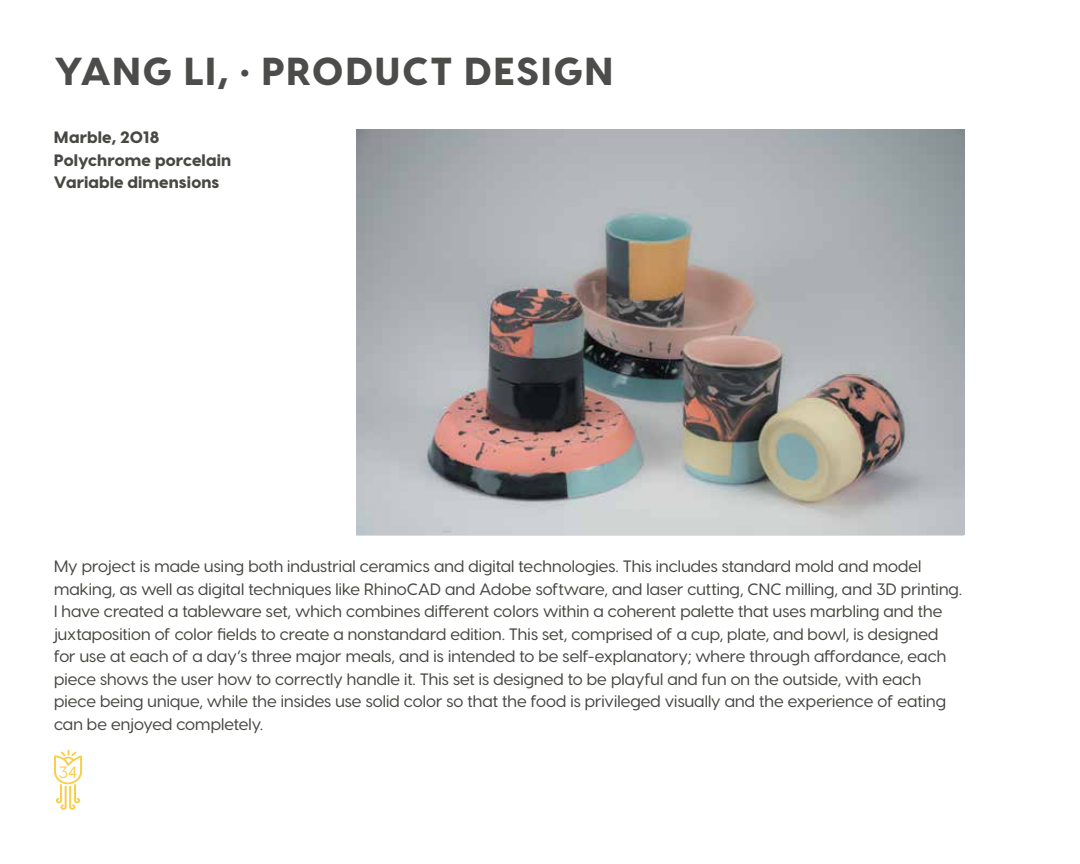
<style>
.page{position:relative;width:1080px;height:864px;background:#fff}
.page>*{position:absolute;margin:0;border:0;box-sizing:border-box;transform-origin:0 0}
.t1{font:800 39px "Visby CF";letter-spacing:.035em;color:#4c4c4b}
.t2{font:500 16.5px/22.5px "Visby CF";letter-spacing:.005em;color:#474743}
.t3{font:800 16.5px/22.5px "Visby CF";letter-spacing:.005em;color:#474743}
.t4{font:500 16.5px "Visby CF";color:#fbcf4c}
</style>
<div class="page">
<svg style="left:54px;top:750px;width:28px;height:60px"></svg>
<img style="left:356px;top:130px;width:608px;height:405px">
<h1 class="t1" style="left:54px;top:46px;width:561px">YANG LI, • PRODUCT DESIGN</h1>
<p class="t3" style="left:54px;top:126px;width:179px">Marble, 2018<br>Polychrome porcelain<br>Variable dimensions</p>
<p class="t2" style="left:54px;top:555px;width:910px">My project is made using both industrial ceramics and digital technologies. This includes standard mold and model making, as well as digital techniques like RhinoCAD and Adobe software, and laser cutting, CNC milling, and 3D printing.<br>I have created a tableware set, which combines different colors within a coherent palette that uses marbling and the juxtaposition of color fields to create a nonstandard edition. This set, comprised of a cup, plate, and bowl, is designed for use at each of a day’s three major meals, and is intended to be self-explanatory; where through affordance, each piece shows the user how to correctly handle it. This set is designed to be playful and fun on the outside, with each piece being unique, while the insides use solid color so that the food is privileged visually and the experience of eating can be enjoyed completely.</p>
<p class="t4" style="left:59px;top:762px;width:20px">34</p>
</div>
